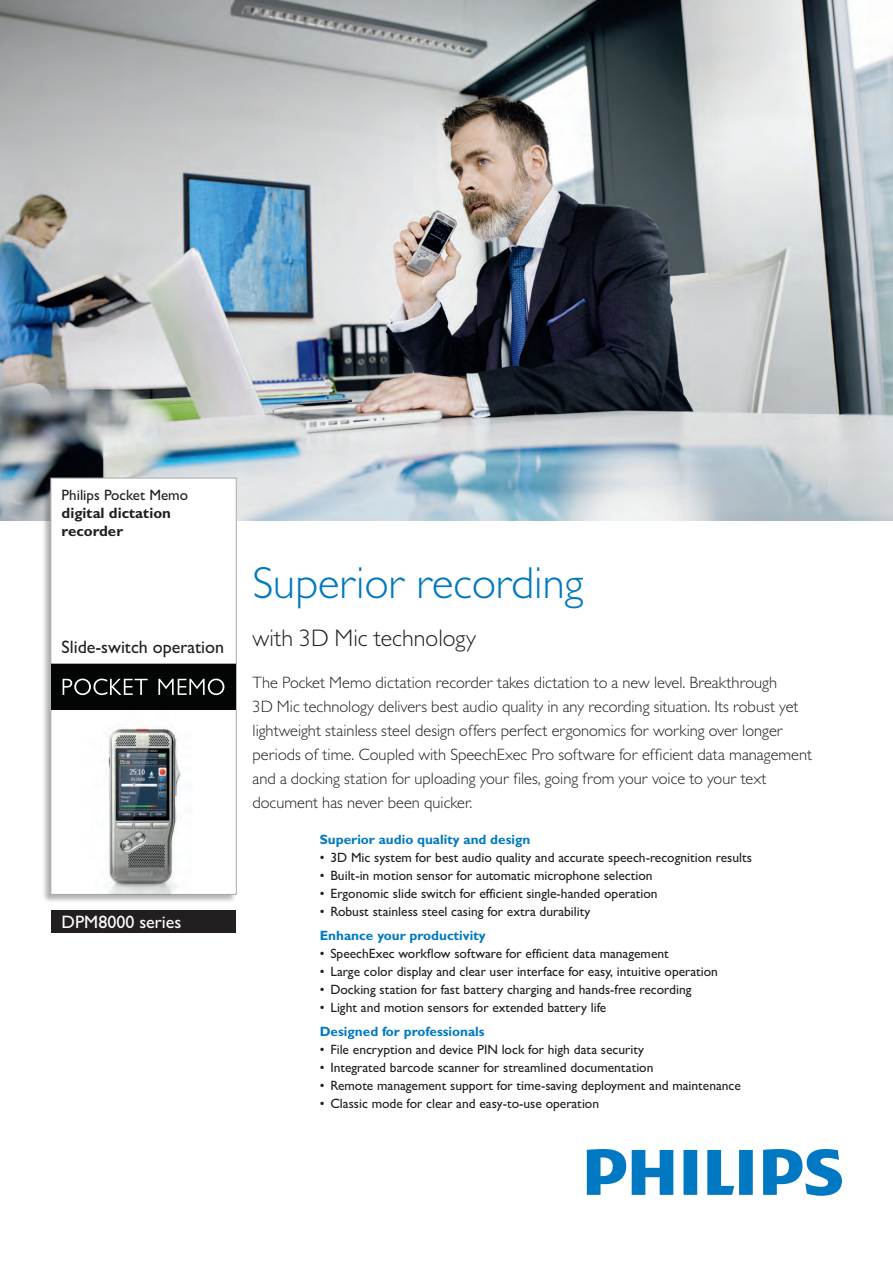
<style>
.page{position:relative;width:893px;height:1263px;background:#fff}
.page>*{position:absolute;margin:0;border:0;box-sizing:border-box;transform-origin:0 0}
.t1{font:300 45px "Gill Sans MT Pro";color:#0079c2}
.t2{font:300 24px "Gill Sans MT Pro";color:#231f20}
.t3{font:500 18px "Gill Sans MT Pro";color:#231f20}
.t4{font:500 18px "Gill Sans MT Pro";color:#fff}
.t5{font:300 16.5px/24px "Gill Sans MT Pro";color:#231f20}
.t6{font:700 15px/18px "Gill Sans MT Pro";color:#231f20}
.t7{font:500 15px "Gill Sans MT Pro";color:#231f20}
.t8{font:500 13.5px "Gill Sans MT Pro";color:#231f20}
.t9{font:700 13.5px "Gill Sans MT Pro";color:#0079c2}
</style>
<div class="page">
<img style="left:0;top:0;width:893px;height:520px">
<div style="left:42px;top:477px;width:195px;height:427px;background:#231f20;opacity:.35"></div>
<svg style="left:50px;top:478px;width:187px;height:417px"></svg>
<div style="left:51px;top:910px;width:185px;height:23px;background:#231f20"></div>
<img style="left:54px;top:710px;width:179px;height:184px">
<svg style="left:51px;top:664px;width:185px;height:46px;background:#161818"></svg>
<svg style="left:587px;top:1149px;width:255px;height:47px"></svg>
<p class="t7" style="left:62px;top:486px;width:128px">Philips Pocket Memo</p>
<p class="t6" style="left:62px;top:504px;width:111px">digital dictation recorder</p>
<h3 class="t3" style="left:62px;top:636px;width:164px">Slide-switch operation</h3>
<h3 class="t4" style="left:62px;top:911px;width:121px">DPM8000 series</h3>
<h1 class="t1" style="left:253px;top:556px;width:332px">Superior recording</h1>
<h2 class="t2" style="left:253px;top:623px;width:225px">with 3D Mic technology</h2>
<p class="t5" style="left:253px;top:670px;width:561px">The Pocket Memo dictation recorder takes dictation to a new level. Breakthrough<br>3D Mic technology delivers best audio quality in any recording situation. Its robust yet lightweight stainless steel design offers perfect ergonomics for working over longer periods of time. Coupled with SpeechExec Pro software for efficient data management and a docking station for uploading your files, going from your voice to your text document has never been quicker.</p>
<p class="t9" style="left:320px;top:831px;width:212px">Superior audio quality and design</p>
<p class="t8" style="left:320px;top:849px;width:434px">• 3D Mic system for best audio quality and accurate speech-recognition results</p>
<p class="t8" style="left:320px;top:867px;width:334px">• Built-in motion sensor for automatic microphone selection</p>
<p class="t8" style="left:320px;top:885px;width:339px">• Ergonomic slide switch for efficient single-handed operation</p>
<p class="t8" style="left:320px;top:903px;width:272px">• Robust stainless steel casing for extra durability</p>
<p class="t9" style="left:320px;top:927px;width:168px">Enhance your productivity</p>
<p class="t8" style="left:320px;top:945px;width:351px">• SpeechExec workflow software for efficient data management</p>
<p class="t8" style="left:320px;top:963px;width:400px">• Large color display and clear user interface for easy, intuitive operation</p>
<p class="t8" style="left:320px;top:981px;width:373px">• Docking station for fast battery charging and hands-free recording</p>
<p class="t8" style="left:320px;top:999px;width:288px">• Light and motion sensors for extended battery life</p>
<p class="t9" style="left:320px;top:1023px;width:166px">Designed for professionals</p>
<p class="t8" style="left:320px;top:1041px;width:326px">• File encryption and device PIN lock for high data security</p>
<p class="t8" style="left:320px;top:1059px;width:335px">• Integrated barcode scanner for streamlined documentation</p>
<p class="t8" style="left:320px;top:1077px;width:423px">• Remote management support for time-saving deployment and maintenance</p>
<p class="t8" style="left:320px;top:1095px;width:281px">• Classic mode for clear and easy-to-use operation</p>
</div>
